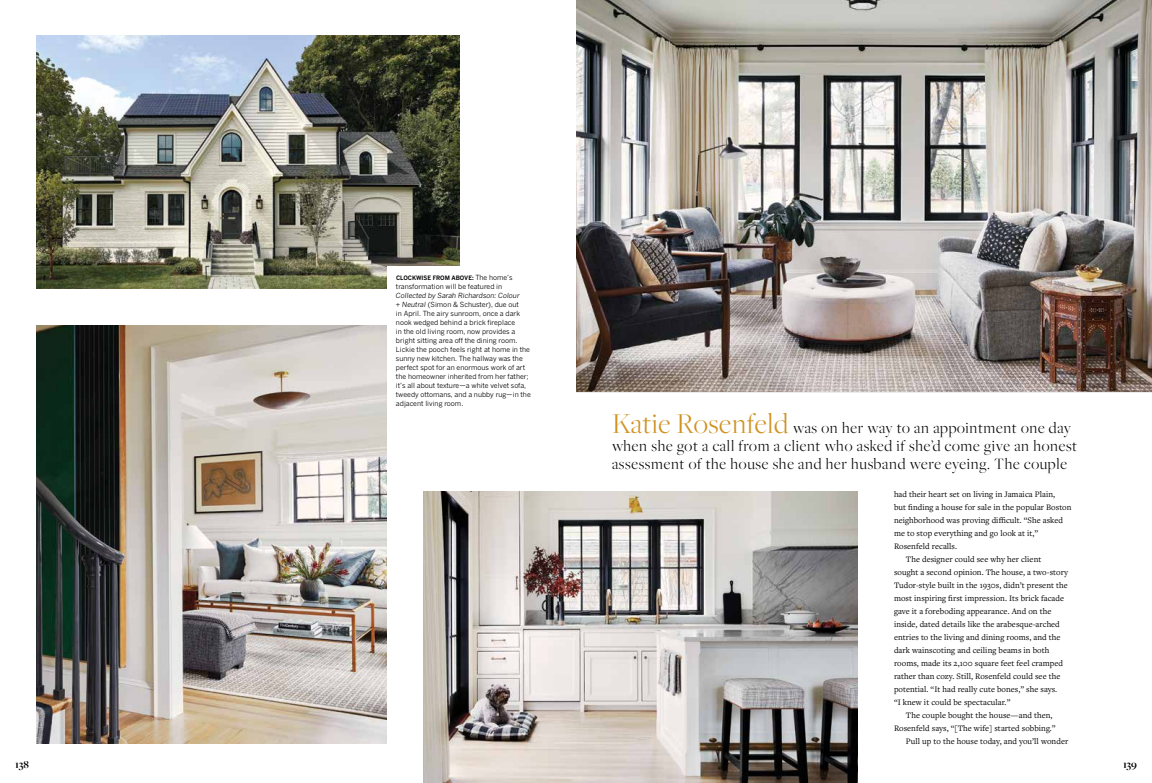
<style>
.page{position:relative;width:1152px;height:783px;background:#fff}
.page>*{position:absolute;margin:0;border:0;box-sizing:border-box;transform-origin:0 0}
.t1{font:300 16.5px/18px "Freight Big Pro";letter-spacing:.04em;color:#000}
.t2{font:700 11px "Freight Big Pro";color:#000}
.t3{font:8.7px "Freight Text Pro";letter-spacing:.005em;color:#000}
.t4{font:7px/9px "Benton Gothic";color:#000}
.t5{font:700 6px "Benton Gothic";color:#000}
.s1{font-weight:400;font-size:7px}
.s2{font-style:italic}
.s3{font-size:30px;color:#cf9220}
</style>
<div class="page">
<img style="left:423px;top:492px;width:435px;height:291px">
<img style="left:576px;top:0;width:576px;height:391px">
<img style="left:36px;top:36px;width:424px;height:253px">
<img style="left:36px;top:325px;width:351px;height:419px">
<div style="left:387px;top:266px;width:153px;height:189px;background:#fff"></div>
<p class="t2" style="left:15px;top:757px;width:16px">138</p>
<p class="t5" style="left:396px;top:274px;width:118px">CLOCKWISE FROM ABOVE: <span class="s1">The home’s</span></p>
<p class="t4" style="left:396px;top:282px;width:108px">transformation will be featured in</p>
<p class="t4" style="left:396px;top:291px;width:136px"><span class="s2">Collected by Sarah Richardson: Colour<br>+ Neutral</span> (Simon &amp; Schuster), due out<br>in April. The airy sunroom, once a dark nook wedged behind a brick fireplace<br>in the old living room, now provides a bright sitting area off the dining room.<br>Lickie the pooch feels right at home in the sunny new kitchen. The hallway was the perfect spot for an enormous work of art the homeowner inherited from her father; it’s all about texture—a white velvet sofa, tweedy ottomans, and a nubby rug—in the adjacent living room.</p>
<h1 class="t1" style="left:612px;top:419px;width:467px"><span class="s3">Katie Rosenfeld</span> was on her way to an appointment one day when she got a call from a client who asked if she’d come give an honest assessment of the house she and her husband were eyeing. The couple</h1>
<p class="t3" style="left:894px;top:488px;width:163px">had their heart set on living in Jamaica Plain,</p>
<p class="t3" style="left:894px;top:501px;width:179px">but finding a house for sale in the popular Boston</p>
<p class="t3" style="left:894px;top:514px;width:171px">neighborhood was proving difficult. “She asked</p>
<p class="t3" style="left:894px;top:527px;width:146px">me to stop everything and go look at it,”</p>
<p class="t3" style="left:894px;top:540px;width:65px">Rosenfeld recalls.</p>
<p class="t3" style="left:906px;top:553px;width:137px">The designer could see why her client</p>
<p class="t3" style="left:894px;top:566px;width:175px">sought a second opinion. The house, a two-story</p>
<p class="t3" style="left:894px;top:579px;width:175px">Tudor-style built in the 1930s, didn’t present the</p>
<p class="t3" style="left:894px;top:592px;width:172px">most inspiring first impression. Its brick facade</p>
<p class="t3" style="left:894px;top:605px;width:159px">gave it a foreboding appearance. And on the</p>
<p class="t3" style="left:894px;top:618px;width:167px">inside, dated details like the arabesque-arched</p>
<p class="t3" style="left:894px;top:631px;width:168px">entries to the living and dining rooms, and the</p>
<p class="t3" style="left:894px;top:644px;width:157px">dark wainscoting and ceiling beams in both</p>
<p class="t3" style="left:894px;top:657px;width:171px">rooms, made its 2,100 square feet feel cramped</p>
<p class="t3" style="left:894px;top:670px;width:168px">rather than cozy. Still, Rosenfeld could see the</p>
<p class="t3" style="left:894px;top:683px;width:165px">potential. “It had really cute bones,” she says.</p>
<p class="t3" style="left:894px;top:696px;width:118px">“I knew it could be spectacular.”</p>
<p class="t3" style="left:906px;top:709px;width:148px">The couple bought the house—and then,</p>
<p class="t3" style="left:894px;top:722px;width:163px">Rosenfeld says, “[The wife] started sobbing.”</p>
<p class="t3" style="left:906px;top:735px;width:164px">Pull up to the house today, and you’ll wonder</p>
<p class="t2" style="left:1123px;top:757px;width:15px">139</p>
</div>
